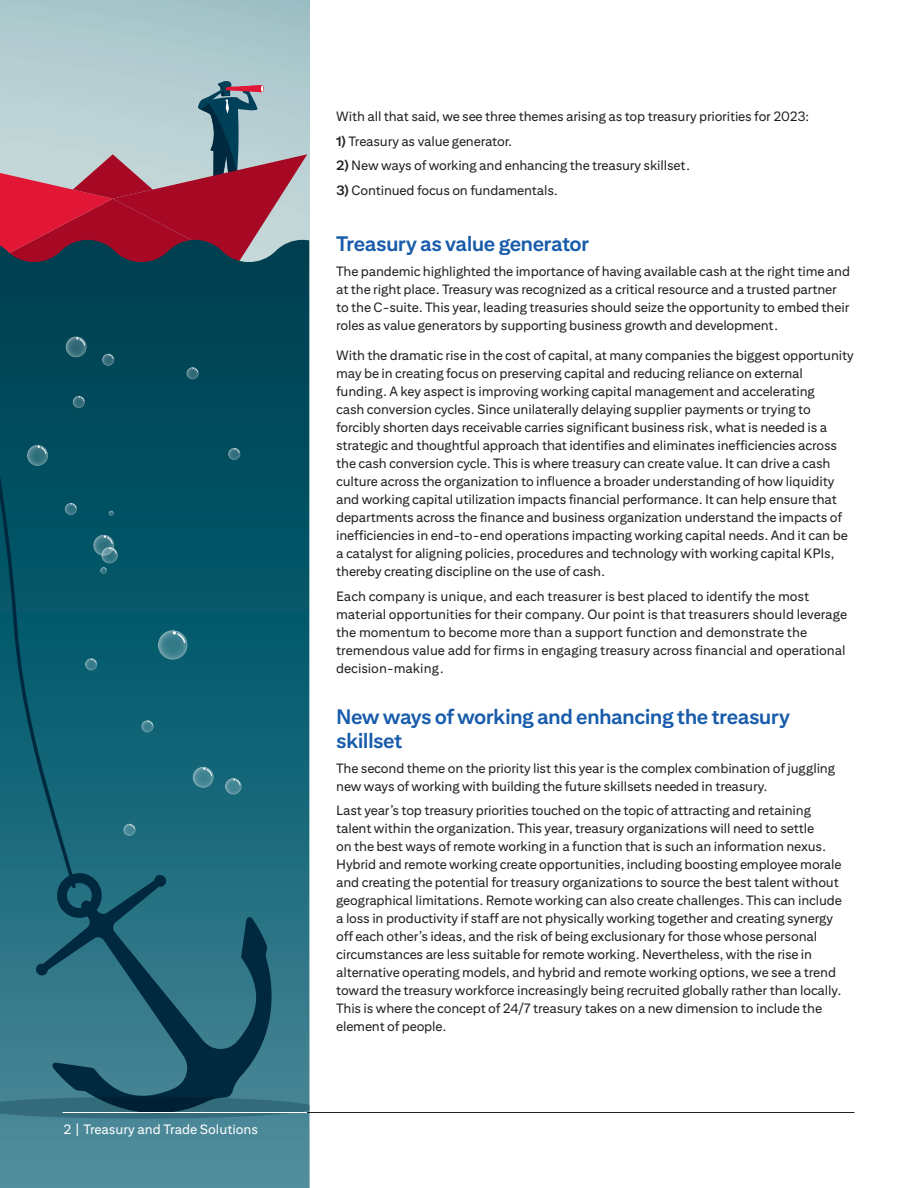
<style>
.page{position:relative;width:918px;height:1188px;background:#fff}
.page>*{position:absolute;margin:0;border:0;box-sizing:border-box;transform-origin:0 0}
.Subhead{font:700 21px/24px "Citi Sans Text";letter-spacing:-.03em;color:#185cab}
.Body_Copy{font:13.5px/18px "Citi Sans Text";letter-spacing:-.01em;color:#231f20}
.t1{font:13.5px "Citi Sans Text";color:#fff}
.s1{font-weight:700}
</style>
<div class="page">
<div style="left:0;top:0;width:309px;height:1188px;background:#abc8cc"></div>
<svg style="left:0;top:80px;width:307px;height:156px"></svg>
<svg style="left:0;top:236px;width:309px;height:952px;background:#165d6f"></svg>
<svg style="left:36px;top:870px;width:242px;height:251px;background:#276678"></svg>
<svg style="left:158px;top:630px;width:30px;height:30px"></svg>
<svg style="left:173px;top:631px;width:12px;height:12px"></svg>
<svg style="left:100px;top:567px;width:7px;height:7px"></svg>
<svg style="left:101px;top:547px;width:17px;height:17px"></svg>
<svg style="left:225px;top:778px;width:17px;height:17px"></svg>
<svg style="left:233px;top:779px;width:7px;height:6px"></svg>
<svg style="left:93px;top:535px;width:21px;height:21px"></svg>
<svg style="left:104px;top:536px;width:13px;height:18px"></svg>
<svg style="left:193px;top:767px;width:21px;height:21px"></svg>
<svg style="left:203px;top:768px;width:9px;height:8px"></svg>
<svg style="left:66px;top:336px;width:21px;height:22px"></svg>
<svg style="left:76px;top:337px;width:9px;height:8px"></svg>
<svg style="left:108px;top:511px;width:6px;height:5px"></svg>
<svg style="left:85px;top:658px;width:12px;height:13px"></svg>
<svg style="left:91px;top:659px;width:5px;height:5px"></svg>
<svg style="left:141px;top:720px;width:13px;height:13px"></svg>
<svg style="left:148px;top:721px;width:5px;height:4px"></svg>
<svg style="left:228px;top:448px;width:13px;height:12px"></svg>
<svg style="left:234px;top:448px;width:6px;height:5px"></svg>
<svg style="left:123px;top:824px;width:13px;height:12px"></svg>
<svg style="left:130px;top:824px;width:5px;height:5px"></svg>
<svg style="left:186px;top:367px;width:13px;height:13px"></svg>
<svg style="left:193px;top:368px;width:5px;height:4px"></svg>
<svg style="left:73px;top:396px;width:12px;height:12px"></svg>
<svg style="left:79px;top:396px;width:5px;height:5px"></svg>
<svg style="left:102px;top:354px;width:13px;height:12px"></svg>
<svg style="left:108px;top:354px;width:6px;height:5px"></svg>
<svg style="left:0;top:1097px;width:309px;height:22px;background:#2c6071"></svg>
<svg style="left:0;top:240px;width:76px;height:648px;background:#0c5365"></svg>
<hr style="left:64px;top:1112px;width:790px;height:1px;background:#231f20">
<hr style="left:63px;top:1112px;width:244px;height:1px;background:#fff">
<p class="t1" style="left:64px;top:1121px;width:196px">2 | Treasury and Trade Solutions</p>
<p class="Body_Copy" style="left:336px;top:107px;width:474px">With all that said, we see three themes arising as top treasury priorities for 2023:</p>
<p class="Body_Copy" style="left:336px;top:132px;width:177px"><span class="s1">1)</span> Treasury as value generator.</p>
<p class="Body_Copy" style="left:336px;top:156px;width:355px"><span class="s1">2)</span> New ways of working and enhancing the treasury skillset.</p>
<p class="Body_Copy" style="left:336px;top:181px;width:223px"><span class="s1">3)</span> Continued focus on fundamentals.</p>
<p class="Subhead" style="left:336px;top:232px;width:255px">Treasury as value generator</p>
<p class="Body_Copy" style="left:336px;top:262px;width:515px">The pandemic highlighted the importance of having available cash at the right time and at the right place. Treasury was recognized as a critical resource and a trusted partner to the C-suite. This year, leading treasuries should seize the opportunity to embed their roles as value generators by supporting business growth and development.</p>
<p class="Body_Copy" style="left:336px;top:346px;width:519px">With the dramatic rise in the cost of capital, at many companies the biggest opportunity may be in creating focus on preserving capital and reducing reliance on external funding. A key aspect is improving working capital management and accelerating<br>cash conversion cycles. Since unilaterally delaying supplier payments or trying to forcibly shorten days receivable carries significant business risk, what is needed is a strategic and thoughtful approach that identifies and eliminates inefficiencies across the cash conversion cycle. This is where treasury can create value. It can drive a cash culture across the organization to influence a broader understanding of how liquidity and working capital utilization impacts financial performance. It can help ensure that departments across the finance and business organization understand the impacts of inefficiencies in end-to-end operations impacting working capital needs. And it can be a catalyst for aligning policies, procedures and technology with working capital KPIs, thereby creating discipline on the use of cash.</p>
<p class="Body_Copy" style="left:336px;top:587px;width:512px">Each company is unique, and each treasurer is best placed to identify the most material opportunities for their company. Our point is that treasurers should leverage the momentum to become more than a support function and demonstrate the tremendous value add for firms in engaging treasury across financial and operational decision-making.</p>
<p class="Subhead" style="left:336px;top:704px;width:455px">New ways of working and enhancing the treasury skillset</p>
<p class="Body_Copy" style="left:336px;top:759px;width:500px">The second theme on the priority list this year is the complex combination of juggling new ways of working with building the future skillsets needed in treasury.</p>
<p class="Body_Copy" style="left:336px;top:801px;width:507px">Last year’s top treasury priorities touched on the topic of attracting and retaining talent within the organization. This year, treasury organizations will need to settle<br>on the best ways of remote working in a function that is such an information nexus.<br>Hybrid and remote working create opportunities, including boosting employee morale and creating the potential for treasury organizations to source the best talent without geographical limitations. Remote working can also create challenges. This can include a loss in productivity if staff are not physically working together and creating synergy off each other’s ideas, and the risk of being exclusionary for those whose personal circumstances are less suitable for remote working. Nevertheless, with the rise in alternative operating models, and hybrid and remote working options, we see a trend toward the treasury workforce increasingly being recruited globally rather than locally.<br>This is where the concept of 24/7 treasury takes on a new dimension to include the element of people.</p>
</div>
